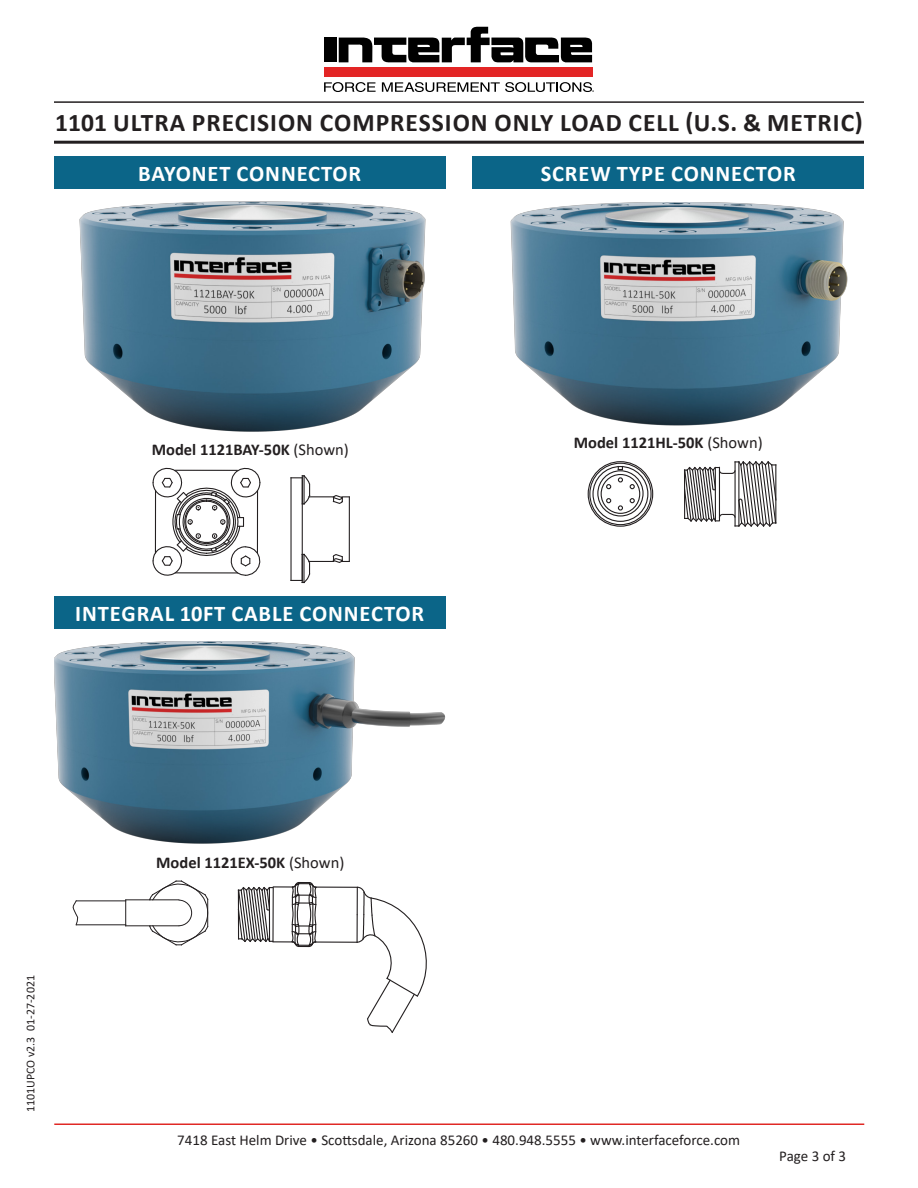
<style>
.page{position:relative;width:918px;height:1188px;background:#fff}
.page>*{position:absolute;margin:0;border:0;box-sizing:border-box;transform-origin:0 0}
.t1{font:700 25.5px "Calibri";letter-spacing:.04em;color:#231f20}
.t2{font:700 22.5px "Calibri";letter-spacing:.04em;color:#fff}
.t3{font:700 16.5px "Calibri";color:#231f20}
.t4{font:15px "Calibri";color:#231f20}
.t5{font:12px "Calibri";color:#231f20}
.s1{font-weight:400}
</style>
<div class="page">
<hr style="left:54px;top:1124px;width:810px;height:1px;background:#e02925">
<div style="left:324px;top:68px;width:268px;height:9px;background:#e32525"></div>
<div style="left:324px;top:38px;width:13px;height:24px;background:#000"></div>
<svg style="left:339px;top:27px;width:253px;height:36px"></svg>
<svg style="left:324px;top:82px;width:52px;height:10px"></svg>
<svg style="left:382px;top:82px;width:212px;height:10px"></svg>
<hr style="left:54px;top:101px;width:810px;height:2px;background:#231f20">
<img style="left:79px;top:201px;width:347px;height:231px">
<img style="left:510px;top:202px;width:338px;height:224px">
<hr style="left:54px;top:141px;width:810px;height:3px;background:#231f20">
<svg style="left:684px;top:461px;width:92px;height:66px"></svg>
<svg style="left:618px;top:477px;width:5px;height:6px"></svg>
<svg style="left:606px;top:484px;width:5px;height:5px"></svg>
<svg style="left:606px;top:498px;width:5px;height:5px"></svg>
<svg style="left:618px;top:505px;width:5px;height:6px"></svg>
<svg style="left:630px;top:498px;width:5px;height:5px"></svg>
<svg style="left:630px;top:484px;width:5px;height:5px"></svg>
<div style="left:588px;top:461px;width:65px;height:66px;border:1px solid #231f20;border-radius:50%"></div>
<div style="left:589px;top:463px;width:63px;height:62px;border:1px solid #231f20;border-radius:50%"></div>
<div style="left:592px;top:466px;width:56px;height:56px;border:1px solid #231f20;border-radius:50%"></div>
<div style="left:597px;top:470px;width:47px;height:47px;border:1px solid #231f20;border-radius:50%"></div>
<div style="left:601px;top:474px;width:39px;height:40px;border:1px solid #231f20;border-radius:50%"></div>
<hr style="left:290px;top:478px;width:2px;height:102px;background:#231f20">
<hr style="left:349px;top:497px;width:1px;height:64px;background:#231f20">
<svg style="left:291px;top:475px;width:58px;height:108px"></svg>
<svg style="left:153px;top:468px;width:107px;height:108px"></svg>
<hr style="left:175px;top:470px;width:63px;height:1px;background:#231f20">
<div style="left:54px;top:157px;width:392px;height:32px;background:#0b6588"></div>
<div style="left:472px;top:157px;width:392px;height:32px;background:#0b6588"></div>
<div style="left:54px;top:596px;width:392px;height:33px;background:#0b6588"></div>
<hr style="left:316px;top:941px;width:41px;height:2px;background:#231f20">
<hr style="left:316px;top:887px;width:41px;height:1px;background:#231f20">
<svg style="left:356px;top:886px;width:71px;height:147px"></svg>
<svg style="left:238px;top:882px;width:79px;height:66px"></svg>
<svg style="left:73px;top:900px;width:5px;height:26px"></svg>
<hr style="left:126px;top:899px;width:53px;height:1px;background:#231f20">
<hr style="left:126px;top:925px;width:53px;height:1px;background:#231f20">
<svg style="left:149px;top:881px;width:59px;height:65px"></svg>
<svg style="left:125px;top:901px;width:1px;height:25px"></svg>
<hr style="left:76px;top:900px;width:50px;height:1px;background:#231f20">
<hr style="left:76px;top:924px;width:50px;height:1px;background:#231f20">
<img style="left:54px;top:641px;width:392px;height:203px">
<p class="t1" style="left:55px;top:105px;width:809px">1101 ULTRA PRECISION COMPRESSION ONLY LOAD CELL (U.S. &amp; METRIC)</p>
<p class="t2" style="left:138px;top:158px;width:225px">BAYONET CONNECTOR</p>
<p class="t2" style="left:541px;top:158px;width:257px">SCREW TYPE CONNECTOR</p>
<p class="t3" style="left:152px;top:438px;width:198px">Model 1121BAY-50K <span class="s1">(Shown)</span></p>
<p class="t3" style="left:574px;top:431px;width:190px">Model 1121HL-50K <span class="s1">(Shown)</span></p>
<p class="t2" style="left:75px;top:597px;width:350px">INTEGRAL 10FT CABLE CONNECTOR</p>
<p class="t5" style="left:22px;top:1112px;width:139px;rotate:-90deg">1101UPCO v2.3 01-27-2021</p>
<p class="t3" style="left:156px;top:850px;width:190px">Model 1121EX-50K <span class="s1">(Shown)</span></p>
<p class="t4" style="left:177px;top:1129px;width:564px">7418 East Helm Drive • Scottsdale, Arizona 85260 • 480.948.5555 • www.interfaceforce.com</p>
<p class="t4" style="left:779px;top:1146px;width:68px">Page 3 of 3</p>
</div>
